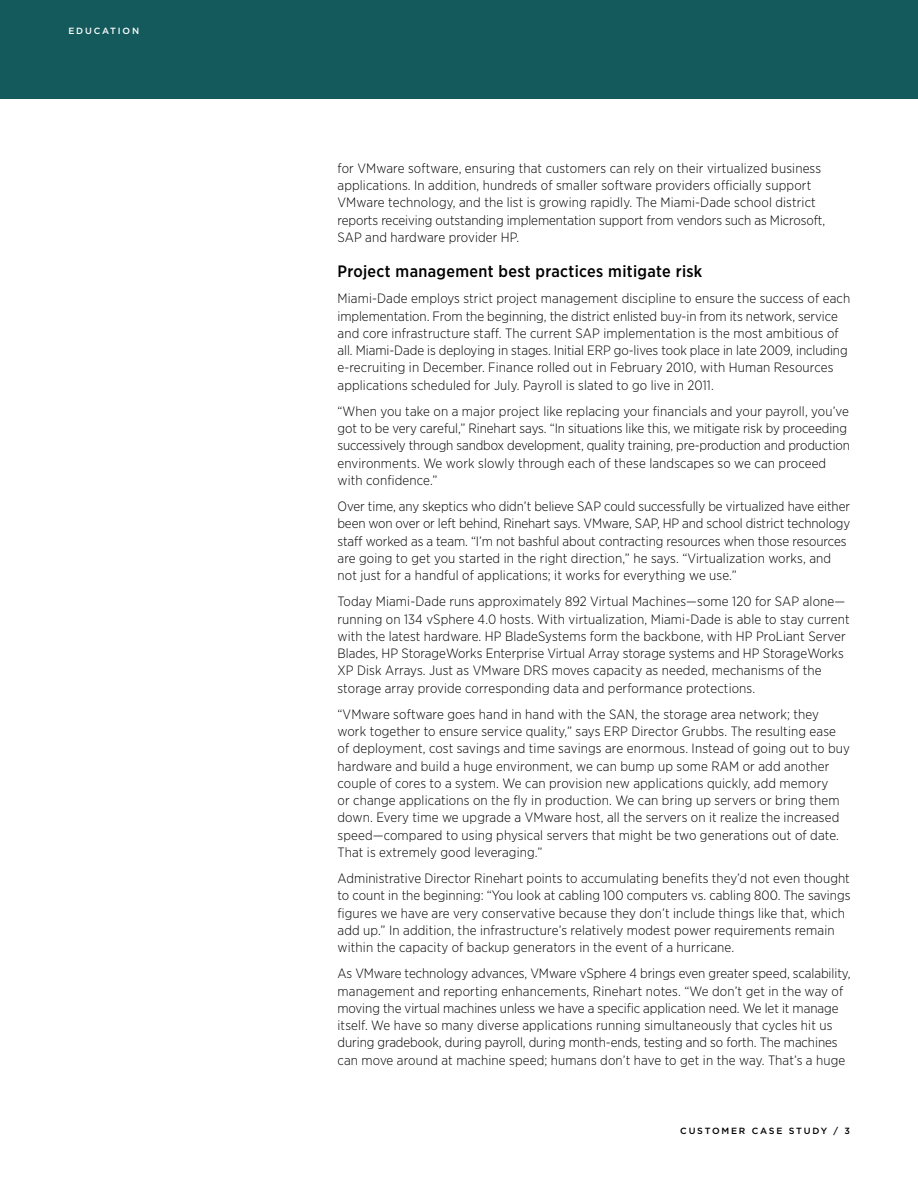
<style>
.page{position:relative;width:918px;height:1188px;background:#fff}
.page>*{position:absolute;margin:0;border:0;box-sizing:border-box;transform-origin:0 0}
.t1{font:500 16.5px "Gotham Narrow";letter-spacing:.02em;color:#000}
.t2{font:300 13.5px/17.2px "Gotham Narrow";letter-spacing:.01em;color:#000}
.t3{font:500 9px "Gotham";letter-spacing:.2em;color:#000}
.t4{font:500 9px "Gotham";letter-spacing:.2em;color:#fff}
</style>
<div class="page">
<div style="left:0;top:0;width:918px;height:99px;background:#145a5c"></div>
<p class="t4" style="left:68px;top:25px;width:72px">EDUCATION</p>
<p class="t2" style="left:338px;top:159px;width:489px">for VMware software, ensuring that customers can rely on their virtualized business applications. In addition, hundreds of smaller software providers officially support VMware technology, and the list is growing rapidly. The Miami-Dade school district reports receiving outstanding implementation support from vendors such as Microsoft, SAP and hardware provider HP.</p>
<p class="t1" style="left:338px;top:261px;width:366px">Project management best practices mitigate risk</p>
<p class="t2" style="left:338px;top:290px;width:514px">Miami-Dade employs strict project management discipline to ensure the success of each implementation. From the beginning, the district enlisted buy-in from its network, service and core infrastructure staff. The current SAP implementation is the most ambitious of all. Miami-Dade is deploying in stages. Initial ERP go-lives took place in late 2009, including e-recruiting in December. Finance rolled out in February 2010, with Human Resources applications scheduled for July. Payroll is slated to go live in 2011.</p>
<p class="t2" style="left:338px;top:402px;width:514px">“When you take on a major project like replacing your financials and your payroll, you’ve got to be very careful,” Rinehart says. “In situations like this, we mitigate risk by proceeding successively through sandbox development, quality training, pre-production and production environments. We work slowly through each of these landscapes so we can proceed with confidence.”</p>
<p class="t2" style="left:338px;top:497px;width:514px">Over time, any skeptics who didn’t believe SAP could successfully be virtualized have either been won over or left behind, Rinehart says. VMware, SAP, HP and school district technology staff worked as a team. “I’m not bashful about contracting resources when those resources are going to get you started in the right direction,” he says. “Virtualization works, and not just for a handful of applications; it works for everything we use.”</p>
<p class="t2" style="left:338px;top:593px;width:514px">Today Miami-Dade runs approximately 892 Virtual Machines—some 120 for SAP alone— running on 134 vSphere 4.0 hosts. With virtualization, Miami-Dade is able to stay current with the latest hardware. HP BladeSystems form the backbone, with HP ProLiant Server Blades, HP StorageWorks Enterprise Virtual Array storage systems and HP StorageWorks XP Disk Arrays. Just as VMware DRS moves capacity as needed, mechanisms of the storage array provide corresponding data and performance protections.</p>
<p class="t2" style="left:338px;top:705px;width:514px">“VMware software goes hand in hand with the SAN, the storage area network; they work together to ensure service quality,” says ERP Director Grubbs. The resulting ease of deployment, cost savings and time savings are enormous. Instead of going out to buy hardware and build a huge environment, we can bump up some RAM or add another couple of cores to a system. We can provision new applications quickly, add memory<br>or change applications on the fly in production. We can bring up servers or bring them down. Every time we upgrade a VMware host, all the servers on it realize the increased speed—compared to using physical servers that might be two generations out of date.<br>That is extremely good leveraging.”</p>
<p class="t2" style="left:338px;top:869px;width:515px">Administrative Director Rinehart points to accumulating benefits they’d not even thought to count in the beginning: “You look at cabling 100 computers vs. cabling 800. The savings figures we have are very conservative because they don’t include things like that, which add up.” In addition, the infrastructure’s relatively modest power requirements remain within the capacity of backup generators in the event of a hurricane.</p>
<p class="t2" style="left:338px;top:965px;width:515px">As VMware technology advances, VMware vSphere 4 brings even greater speed, scalability, management and reporting enhancements, Rinehart notes. “We don’t get in the way of moving the virtual machines unless we have a specific application need. We let it manage itself. We have so many diverse applications running simultaneously that cycles hit us during gradebook, during payroll, during month-ends, testing and so forth. The machines can move around at machine speed; humans don’t have to get in the way. That’s a huge</p>
<p class="t3" style="left:680px;top:1125px;width:171px">CUSTOMER CASE STUDY / 3</p>
</div>
